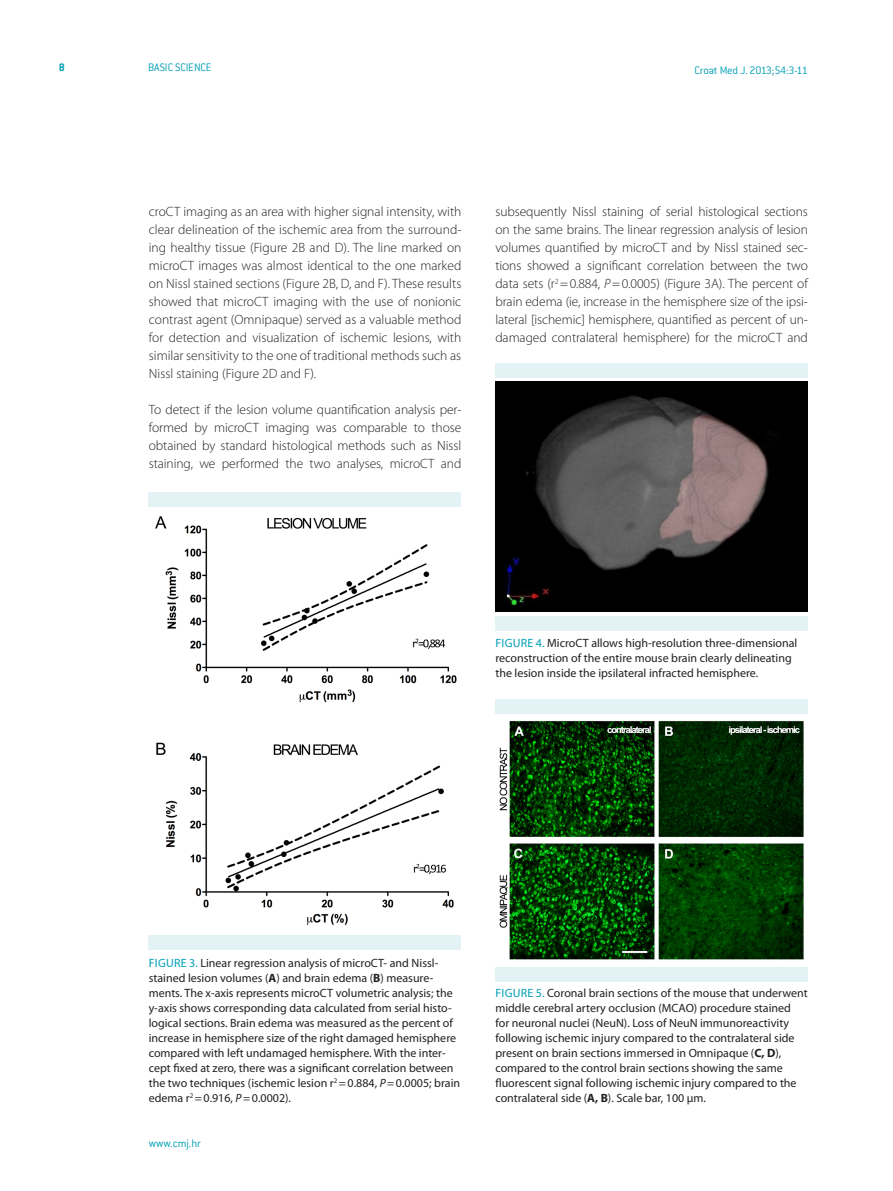
<style>
.page{position:relative;width:893px;height:1191px;background:#fff}
.page>*{position:absolute;margin:0;border:0;box-sizing:border-box;transform-origin:0 0}
.t1{font:300 13.5px/18px "Myriad Pro";letter-spacing:-.005em;color:#231f20;text-align:justify}
.t2{font:12px/15px "Myriad Pro";color:#231f20}
.t3{font:300 12px "ITC Conduit LTCE";letter-spacing:-.015em;color:#009fb4}
.t4{font:700 12px "ITC Conduit LTCE";color:#009fb4}
.s1{font-style:italic}
.s2{color:#009fb4}
.s3{font-weight:700}
</style>
<div class="page">
<img style="left:155px;top:516px;width:302px;height:409px">
<div style="left:149px;top:492px;width:312px;height:14px;background:#e2f2f5"></div>
<div style="left:149px;top:935px;width:312px;height:15px;background:#e2f2f5"></div>
<img style="left:495px;top:382px;width:313px;height:230px">
<div style="left:496px;top:362px;width:312px;height:15px;background:#e2f2f5"></div>
<div style="left:496px;top:615px;width:312px;height:15px;background:#e2f2f5"></div>
<img style="left:499px;top:721px;width:305px;height:239px">
<div style="left:496px;top:699px;width:312px;height:14px;background:#e2f2f5"></div>
<div style="left:496px;top:966px;width:312px;height:15px;background:#e2f2f5"></div>
<p class="t4" style="left:59px;top:60px;width:8px">8</p>
<p class="t3" style="left:148px;top:61px;width:65px">BASIC SCIENCE</p>
<p class="t3" style="left:694px;top:63px;width:115px">Croat Med J. 2013;54:3-11</p>
<p class="t1" style="left:149px;top:202px;width:314px">croCT imaging as an area with higher signal intensity, with clear delineation of the ischemic area from the surround&shy;ing healthy tissue (Figure 2B and D). The line marked on microCT images was almost identical to the one marked on Nissl stained sections (Figure 2B, D, and F). These results showed that microCT imaging with the use of nonionic contrast agent (Omnipaque) served as a valuable method for detection and visualization of ischemic lesions, with similar sensitivity to the one of traditional methods such as Nissl staining (Figure 2D and F).</p>
<p class="t1" style="left:149px;top:400px;width:314px">To detect if the lesion volume quantification analysis per&shy;formed by microCT imaging was comparable to those obtained by standard histological methods such as Nissl staining, we performed the two analyses, microCT and</p>
<p class="t1" style="left:495px;top:202px;width:314px">subsequently Nissl staining of serial histological sections on the same brains. The linear regression analysis of lesion volumes quantified by microCT and by Nissl stained sec&shy;tions showed a significant correlation between the two data sets (r<sup>2</sup> =0.884, <span class="s1">P</span>=0.0005) (Figure 3A). The percent of brain edema (ie, increase in the hemisphere size of the ipsi&shy;lateral [ischemic] hemisphere, quantified as percent of un&shy;damaged contralateral hemisphere) for the microCT and</p>
<p class="t2" style="left:495px;top:635px;width:304px"><span class="s2">Fig ure 4.</span> MicroCT allows high-resolution three-dimensional reconstruction of the entire mouse brain clearly delineating the lesion inside the ipsilateral infracted hemisphere.</p>
<p class="t2" style="left:149px;top:955px;width:313px"><span class="s2">Fig ure 3.</span> Linear regression analysis of microCT- and N issl&shy;stained lesion volumes (<span class="s3">A</span>) and brain edema (<span class="s3">B</span>) measure&shy;ments. The x-axis represents microCT volumetric analysis; the y-axis shows corresponding data calculated from serial histo&shy;logical sections. Brain edema was measured as the percent of increase in hemisphere size of the right damaged hemisphere compared with left undamaged hemisphere. With the inter&shy;cept fixed at zero, there was a significant correlation between the two techniques (ischemic lesion r<sup>2</sup> =0.884, <span class="s1">P</span>=0.0005; brain edema r<sup>2</sup> =0.916, <span class="s1">P</span>=0.0002).</p>
<p class="t3" style="left:149px;top:1136px;width:54px">www.cmj.hr</p>
<p class="t2" style="left:495px;top:985px;width:314px"><span class="s2">Fig ure 5.</span> Coronal brain sections of the mouse that underwent middle cerebral artery occlusion (MCAO) procedure stained for neuronal nuclei (NeuN). Loss of NeuN immunoreactivity following ischemic injury compared to the contralateral side present on brain sections immersed in Omnipaque (<span class="s3">C, D</span>), compared to the control brain sections showing the same fluorescent signal following ischemic injury compared to the contralateral side (<span class="s3">A, B</span>). Scale bar, 100 µm.</p>
</div>
